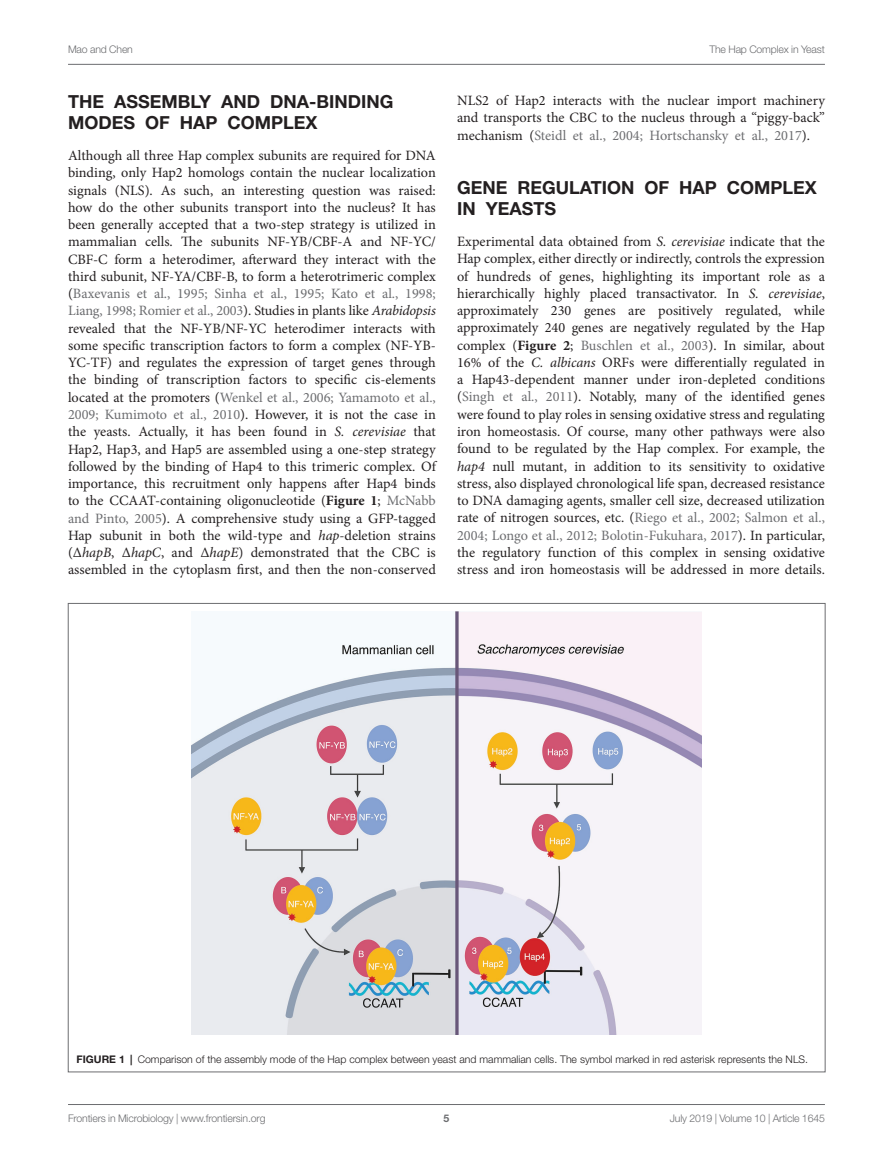
<style>
.page{position:relative;width:893px;height:1170px;background:#fff}
.page>*{position:absolute;margin:0;border:0;box-sizing:border-box;transform-origin:0 0}
.HEAD_1{font:700 18px/21px "Helvetica Neue LT Std";color:#231f20}
.TEXT_FLUSH{font:14.25px/17.2px "Minion Pro";color:#231f20;text-align:justify}
.FIG_LEG{font:300 10.5px "Helvetica Neue LT Std";color:#231f20}
.t1{font:300 10.5px "Helvetica Neue LT Std";letter-spacing:-.015em;color:#6c6d70}
.t2{font:700 10.5px "Helvetica Neue LT Std";color:#6c6d70}
.s1{color:#6c6d70}
.s2{font-style:italic}
.s3{font-weight:700}
</style>
<div class="page">
<hr style="left:68px;top:64px;width:757px;height:1px;background:#6c6d70">
<hr style="left:68px;top:1104px;width:757px;height:1px;background:#6c6d70">
<img style="left:191px;top:611px;width:511px;height:423px">
<p class="t1" style="left:68px;top:42px;width:66px">Mao and Chen</p>
<p class="t1" style="left:709px;top:42px;width:117px">The Hap Complex in Yeast</p>
<p class="HEAD_1" style="left:68px;top:90px;width:327px">THE ASSEMBLY AND DNA-BINDING<br>MODES OF HAP COMPLEX</p>
<p class="TEXT_FLUSH" style="left:68px;top:147px;width:369px">Although all three Hap complex subunits are required for DNA binding, only Hap2 homologs contain the nuclear localization signals (NLS). As such, an interesting question was raised: how do the other subunits transport into the nucleus? It has been generally accepted that a two-step strategy is utilized in mammalian cells. The subunits NF-YB/CBF-A and NF-YC/ CBF-C form a heterodimer, afterward they interact with the third subunit, NF-YA/CBF-B, to form a heterotrimeric complex (<span class="s1">Baxevanis et al., 1995; Sinha et al., 1995; Kato et al., 1998; Liang, 1998; Romier et al., 2003</span>). Studies in plants like <span class="s2">Arabidopsis </span>revealed that the NF-YB/NF-YC heterodimer interacts with some specific transcription factors to form a complex (NF-YB-YC-TF) and regulates the expression of target genes through the binding of transcription factors to specific cis-elements located at the promoters (<span class="s1">Wenkel et al., 2006; Yamamoto et al., 2009; Kumimoto et al., 2010</span>). However, it is not the case in the yeasts. Actually, it has been found in <span class="s2">S. cerevisiae</span> that Hap2, Hap3, and Hap5 are assembled using a one-step strategy followed by the binding of Hap4 to this trimeric complex. Of importance, this recruitment only happens after Hap4 binds to the CCAAT-containing oligonucleotide (<span class="s3">Figure 1</span>; <span class="s1">McNabb and Pinto, 2005</span>). A comprehensive study using a GFP-tagged Hap subunit in both the wild-type and <span class="s2">hap</span>-deletion strains (Δ<span class="s2">hapB</span>, Δ<span class="s2">hapC</span>, and Δ<span class="s2">hapE</span>) demonstrated that the CBC is assembled in the cytoplasm first, and then the non-conserved</p>
<p class="TEXT_FLUSH" style="left:457px;top:92px;width:369px">NLS2 of Hap2 interacts with the nuclear import machinery and transports the CBC to the nucleus through a “piggy-back” mechanism (<span class="s1">Steidl et al., 2004; Hortschansky et al., 2017</span>).</p>
<p class="HEAD_1" style="left:457px;top:176px;width:361px">GENE REGULATION OF HAP COMPLEX<br>IN YEASTS</p>
<p class="TEXT_FLUSH" style="left:457px;top:233px;width:369px">Experimental data obtained from <span class="s2">S. cerevisiae</span> indicate that the Hap complex, either directly or indirectly, controls the expression of hundreds of genes, highlighting its important role as a hierarchically highly placed transactivator. In <span class="s2">S. cerevisiae</span>, approximately 230 genes are positively regulated, while approximately 240 genes are negatively regulated by the Hap complex (<span class="s3">Figure 2</span>; <span class="s1">Buschlen et al., 2003</span>). In similar, about 16% of the <span class="s2">C. albicans</span> ORFs were differentially regulated in a Hap43-dependent manner under iron-depleted conditions (<span class="s1">Singh et al., 2011</span>). Notably, many of the identified genes were found to play roles in sensing oxidative stress and regulating iron homeostasis. Of course, many other pathways were also found to be regulated by the Hap complex. For example, the <span class="s2">hap4</span> null mutant, in addition to its sensitivity to oxidative stress, also displayed chronological life span, decreased resistance to DNA damaging agents, smaller cell size, decreased utilization rate of nitrogen sources, etc. (<span class="s1">Riego et al., 2002; Salmon et al., 2004; Longo et al., 2012; Bolotin-Fukuhara, 2017</span>). In particular, the regulatory function of this complex in sensing oxidative stress and iron homeostasis will be addressed in more details.</p>
<p class="FIG_LEG" style="left:77px;top:1053px;width:733px"><span class="s3">FIGURE 1 |</span> Comparison of the assembly mode of the Hap complex between yeast and mammalian cells. The symbol marked in red asterisk represents the NLS.</p>
<p class="t1" style="left:68px;top:1111px;width:199px">Frontiers in Microbiology | www.frontiersin.org</p>
<p class="t2" style="left:444px;top:1111px;width:7px">5</p>
<p class="t1" style="left:670px;top:1111px;width:157px">July 2019 | Volume 10 | Article 1645</p>
</div>
